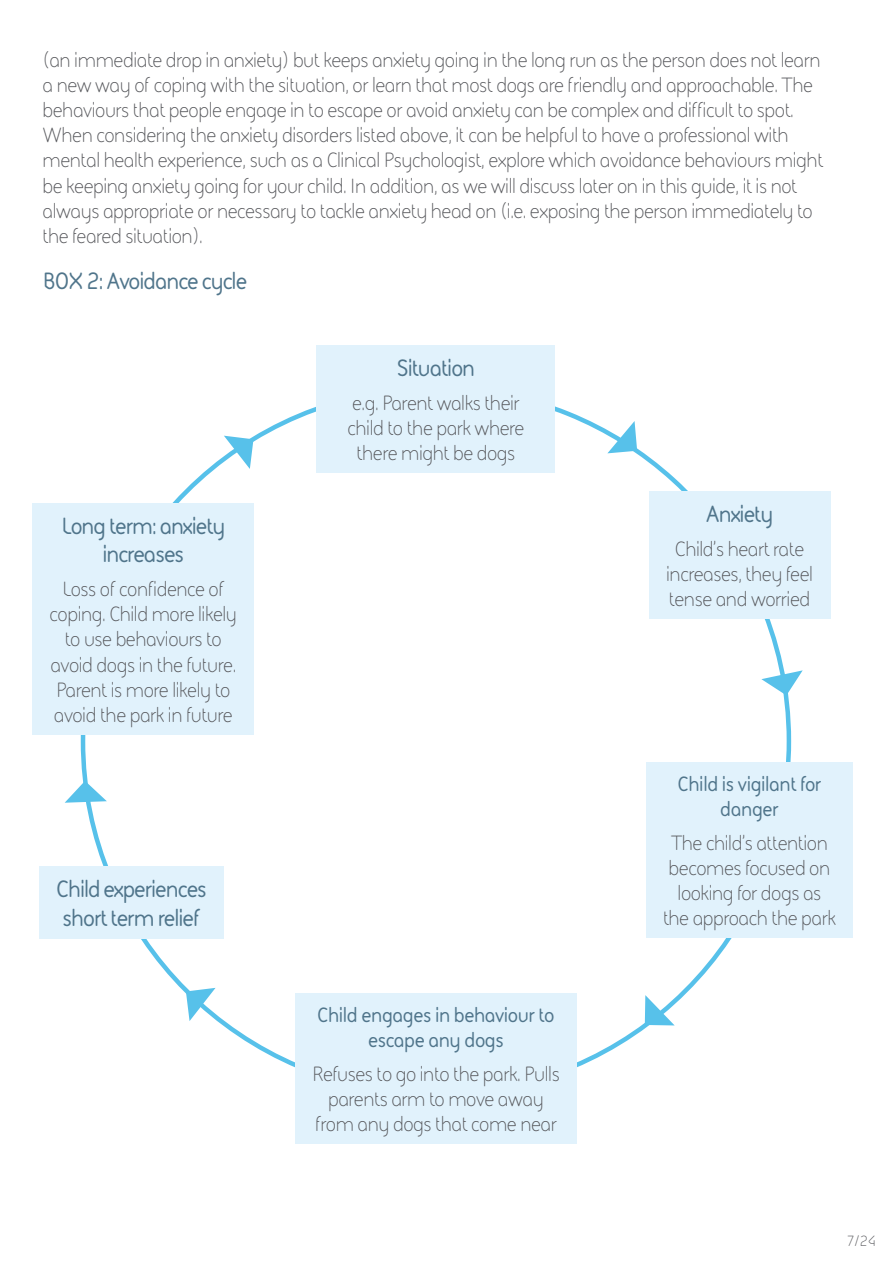
<style>
.page{position:relative;width:893px;height:1263px;background:#fff}
.page>*{position:absolute;margin:0;border:0;box-sizing:border-box;transform-origin:0 0}
.t1{font:700 24px/28.8px "FS Sophie";letter-spacing:-.04em;color:#50758b}
.t2{font:21px/25.2px "FS Sophie";letter-spacing:-.02em;color:#56575b;text-align:center}
.t3{font:700 21px/25.2px "FS Sophie";letter-spacing:-.02em;color:#50758b;text-align:center}
.t4{font:15px "FS Sophie";color:#56575b}
</style>
<div class="page">
<svg style="left:79px;top:384px;width:714px;height:684px"></svg>
<div style="left:317px;top:346px;width:238px;height:127px;background:#e1f2fc"></div>
<div style="left:649px;top:491px;width:181px;height:128px;background:#e1f2fc"></div>
<div style="left:646px;top:763px;width:207px;height:175px;background:#e1f2fc"></div>
<div style="left:295px;top:993px;width:282px;height:151px;background:#e1f2fc"></div>
<div style="left:39px;top:867px;width:185px;height:72px;background:#e1f2fc"></div>
<div style="left:32px;top:503px;width:222px;height:232px;background:#e1f2fc"></div>
<svg style="left:607px;top:421px;width:30px;height:32px"></svg>
<svg style="left:761px;top:670px;width:42px;height:25px"></svg>
<svg style="left:645px;top:995px;width:30px;height:30px"></svg>
<svg style="left:186px;top:988px;width:30px;height:33px"></svg>
<svg style="left:65px;top:781px;width:42px;height:22px"></svg>
<svg style="left:224px;top:436px;width:29px;height:33px"></svg>
<p class="t2" style="left:43px;top:46px;width:782px;text-align:left">(an immediate drop in anxiety) but keeps anxiety going in the long run as the person does not learn a new way of coping with the situation, or learn that most dogs are friendly and approachable. The behaviours that people engage in to escape or avoid anxiety can be complex and difficult to spot.<br>When considering the anxiety disorders listed above, it can be helpful to have a professional with mental health experience, such as a Clinical Psychologist, explore which avoidance behaviours might be keeping anxiety going for your child. In addition, as we will discuss later on in this guide, it is not always appropriate or necessary to tackle anxiety head on (i.e. exposing the person immediately to the feared situation).</p>
<p class="t1" style="left:43px;top:265px;width:206px">BOX 2: Avoidance cycle</p>
<p class="t1" style="left:61px;top:510px;width:166px;text-align:center">Long term: anxiety increases</p>
<p class="t2" style="left:50px;top:576px;width:189px">Loss of confidence of coping. Child more likely to use behaviours to avoid dogs in the future.<br>Parent is more likely to avoid the park in future</p>
<p class="t1" style="left:56px;top:874px;width:152px">Child experiences short term relief</p>
<p class="t1" style="left:397px;top:353px;width:80px">Situation</p>
<p class="t2" style="left:347px;top:390px;width:178px">e.g. Parent walks their child to the park where there might be dogs</p>
<p class="t3" style="left:317px;top:1001px;width:239px">Child engages in behaviour to escape any dogs</p>
<p class="t2" style="left:312px;top:1060px;width:249px">Refuses to go into the park. Pulls parents arm to move away from any dogs that come near</p>
<p class="t1" style="left:706px;top:498px;width:69px">Anxiety</p>
<p class="t2" style="left:666px;top:536px;width:148px">Child’s heart rate increases, they feel tense and worried</p>
<p class="t3" style="left:677px;top:770px;width:145px">Child is vigilant for danger</p>
<p class="t2" style="left:663px;top:830px;width:174px">The child’s attention becomes focused on looking for dogs as the approach the park</p>
<p class="t4" style="left:846px;top:1231px;width:31px">7/24</p>
</div>
